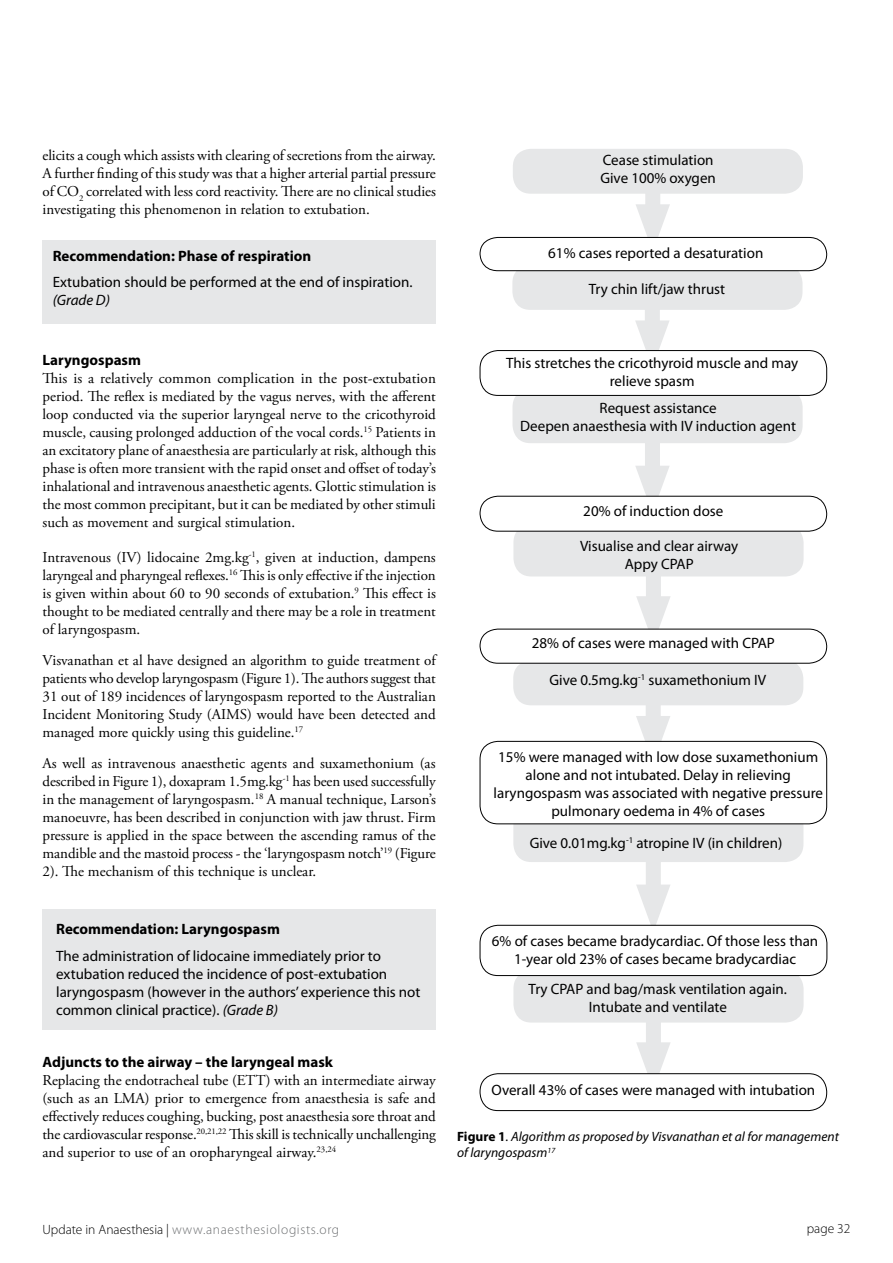
<style>
.page{position:relative;width:893px;height:1263px;background:#fff}
.page>*{position:absolute;margin:0;border:0;box-sizing:border-box;transform-origin:0 0}
.t1{font:15px/18px "Adobe Garamond Pro";color:#000;text-align:justify}
.t2{font:15px/18px "Myriad Pro";color:#000;text-align:center}
.t3{font:700 15px "Myriad Pro";color:#000}
.t4{font:italic 15px "Myriad Pro";color:#000}
.t5{font:italic 13.5px/16.2px "Myriad Pro";color:#000}
.t6{font:300 13.5px "Myriad Pro";letter-spacing:.05em;color:#6d6f71}
.t7{font:300 13.5px "Myriad Pro";color:#000}
.s1{font-style:italic}
.s2{font-weight:700;font-style:normal}
.s3{color:#000}
</style>
<div class="page">
<div style="left:646px;top:547px;width:15px;height:69px;background:#e6e7e8"></div>
<div style="left:513px;top:524px;width:291px;height:52px;background:#e6e7e8;border-radius:18px"></div>
<div style="left:645px;top:413px;width:15px;height:72px;background:#e6e7e8"></div>
<div style="left:512px;top:389px;width:291px;height:54px;background:#e6e7e8;border-radius:18px"></div>
<div style="left:645px;top:285px;width:15px;height:55px;background:#e6e7e8"></div>
<svg style="left:635px;top:320px;width:34px;height:30px"></svg>
<div style="left:512px;top:265px;width:290px;height:45px;background:#e6e7e8;border-radius:18px"></div>
<div style="left:645px;top:169px;width:15px;height:55px;background:#e6e7e8"></div>
<div style="left:513px;top:149px;width:290px;height:45px;background:#e6e7e8;border-radius:18px"></div>
<div style="left:43px;top:240px;width:393px;height:83px;background:#e6e7e8"></div>
<div style="left:43px;top:909px;width:393px;height:120px;background:#e6e7e8"></div>
<svg style="left:479px;top:204px;width:348px;height:67px"></svg>
<div style="left:480px;top:351px;width:347px;height:44px;background:#fff;border-radius:18px"></div>
<div style="left:480px;top:350px;width:347px;height:46px;border:1px solid #000;border-radius:18px"></div>
<svg style="left:479px;top:466px;width:348px;height:66px"></svg>
<div style="left:646px;top:993px;width:15px;height:69px;background:#e6e7e8"></div>
<svg style="left:636px;top:1042px;width:34px;height:31px"></svg>
<div style="left:513px;top:971px;width:291px;height:51px;background:#e6e7e8;border-radius:18px"></div>
<div style="left:646px;top:832px;width:15px;height:72px;background:#e6e7e8"></div>
<svg style="left:636px;top:884px;width:34px;height:41px"></svg>
<div style="left:513px;top:808px;width:290px;height:54px;background:#e6e7e8;border-radius:18px"></div>
<div style="left:646px;top:680px;width:15px;height:55px;background:#e6e7e8"></div>
<svg style="left:636px;top:716px;width:34px;height:25px"></svg>
<div style="left:513px;top:660px;width:290px;height:45px;background:#e6e7e8;border-radius:18px"></div>
<svg style="left:479px;top:596px;width:348px;height:68px"></svg>
<div style="left:480px;top:741px;width:347px;height:83px;background:#fff;border-radius:18px"></div>
<div style="left:480px;top:741px;width:347px;height:83px;border:1px solid #000;border-radius:18px"></div>
<div style="left:480px;top:925px;width:347px;height:50px;background:#fff;border-radius:18px"></div>
<div style="left:480px;top:925px;width:347px;height:51px;border:1px solid #000;border-radius:18px"></div>
<div style="left:480px;top:1073px;width:347px;height:38px;border:1px solid #000;border-radius:18px"></div>
<p class="t1" style="left:43px;top:146px;width:395px">elicits a cough which assists with clearing of secretions from the airway.<br>A further finding of this study was that a higher arterial partial pressure of CO<sub>2</sub> correlated with less cord reactivity. There are no clinical studies investigating this phenomenon in relation to extubation.</p>
<p class="t3" style="left:53px;top:246px;width:260px">Recommendation: Phase of respiration</p>
<p class="t2" style="left:53px;top:273px;width:361px">Extubation should be performed at the end of inspiration.</p>
<p class="t4" style="left:53px;top:291px;width:59px">(Grade D)</p>
<p class="t3" style="left:43px;top:350px;width:100px">Laryngospasm</p>
<p class="t1" style="left:43px;top:370px;width:395px">This is a relatively common complication in the post-extubation period. The reflex is mediated by the vagus nerves, with the afferent loop conducted via the superior laryngeal nerve to the cricothyroid muscle, causing prolonged adduction of the vocal cords.<sup>15</sup> Patients in an excitatory plane of anaesthesia are particularly at risk, although this phase is often more transient with the rapid onset and offset of today’s inhalational and intravenous anaesthetic agents. Glottic stimulation is the most common precipitant, but it can be mediated by other stimuli such as movement and surgical stimulation.</p>
<p class="t1" style="left:43px;top:549px;width:395px">Intravenous (IV) lidocaine 2mg.kg<sup>-1</sup>, given at induction, dampens laryngeal and pharyngeal reflexes.<sup>16</sup> This is only effective if the injection is given within about 60 to 90 seconds of extubation.<sup>9</sup> This effect is thought to be mediated centrally and there may be a role in treatment of laryngospasm.</p>
<p class="t1" style="left:43px;top:652px;width:395px">Visvanathan et al have designed an algorithm to guide treatment of patients who develop laryngospasm (Figure 1). The authors suggest that 31 out of 189 incidences of laryngospasm reported to the Australian Incident Monitoring Study (AIMS) would have been detected and managed more quickly using this guideline.<sup>17</sup></p>
<p class="t1" style="left:43px;top:755px;width:395px">As well as intravenous anaesthetic agents and suxamethonium (as described in Figure 1), doxapram 1.5mg.kg<sup>-1</sup> has been used successfully in the management of laryngospasm.<sup>18</sup> A manual technique, Larson’s manoeuvre, has been described in conjunction with jaw thrust. Firm pressure is applied in the space between the ascending ramus of the mandible and the mastoid process - the ‘laryngospasm notch’<sup>19</sup> (Figure 2). The mechanism of this technique is unclear.</p>
<p class="t3" style="left:56px;top:919px;width:225px">Recommendation: Laryngospasm</p>
<p class="t2" style="left:56px;top:947px;width:366px;text-align:left">The administration of lidocaine immediately prior to extubation reduced the incidence of post-extubation laryngospasm (however in the authors’ experience this not common clinical practice). <span class="s1">(Grade B)</span></p>
<p class="t3" style="left:43px;top:1052px;width:292px">Adjuncts to the airway – the laryngeal mask</p>
<p class="t1" style="left:43px;top:1072px;width:395px">Replacing the endotracheal tube (ETT) with an intermediate airway (such as an LMA) prior to emergence from anaesthesia is safe and effectively reduces coughing, bucking, post anaesthesia sore throat and the cardiovascular response.<sup>20,21,22</sup> This skill is technically unchallenging and superior to use of an oropharyngeal airway.<sup>23,24</sup></p>
<p class="t2" style="left:600px;top:151px;width:117px;text-align:left">Cease stimulation<br>Give 100% oxygen</p>
<p class="t2" style="left:548px;top:244px;width:217px">61% cases reported a desaturation</p>
<p class="t2" style="left:589px;top:280px;width:138px">Try chin lift/jaw thrust</p>
<p class="t2" style="left:506px;top:354px;width:293px">This stretches the cricothyroid muscle and may relieve spasm</p>
<p class="t2" style="left:520px;top:399px;width:277px">Request assistance<br>Deepen anaesthesia with IV induction agent</p>
<p class="t2" style="left:583px;top:502px;width:142px">20% of induction dose</p>
<p class="t2" style="left:580px;top:536px;width:160px">Visualise and clear airway<br>Appy CPAP</p>
<p class="t2" style="left:532px;top:634px;width:245px">28% of cases were managed with CPAP</p>
<p class="t2" style="left:549px;top:671px;width:218px">Give 0.5mg.kg<sup>-1</sup> suxamethonium IV</p>
<p class="t2" style="left:494px;top:748px;width:331px">15% were managed with low dose suxamethonium alone and not intubated. Delay in relieving laryngospasm was associated with negative pressure pulmonary oedema in 4% of cases</p>
<p class="t2" style="left:530px;top:834px;width:254px">Give 0.01mg.kg<sup>-1</sup> atropine IV (in children)</p>
<p class="t2" style="left:492px;top:931px;width:328px">6% of cases became bradycardiac. Of those less than<br>1-year old 23% of cases became bradycardiac</p>
<p class="t2" style="left:529px;top:979px;width:260px">Try CPAP and bag/mask ventilation again.<br>Intubate and ventilate</p>
<p class="t2" style="left:491px;top:1081px;width:325px">Overall 43% of cases were managed with intubation</p>
<p class="t5" style="left:457px;top:1128px;width:383px"><span class="s2">Figure 1</span>. Algorithm as proposed by Visvanathan et al for management of laryngospasm<sup>17</sup></p>
<p class="t6" style="left:43px;top:1221px;width:298px"><span class="s3">Update in Anaesthesia |</span> www.anaesthesiologists.org</p>
<p class="t7" style="left:807px;top:1221px;width:45px">page 32</p>
</div>
